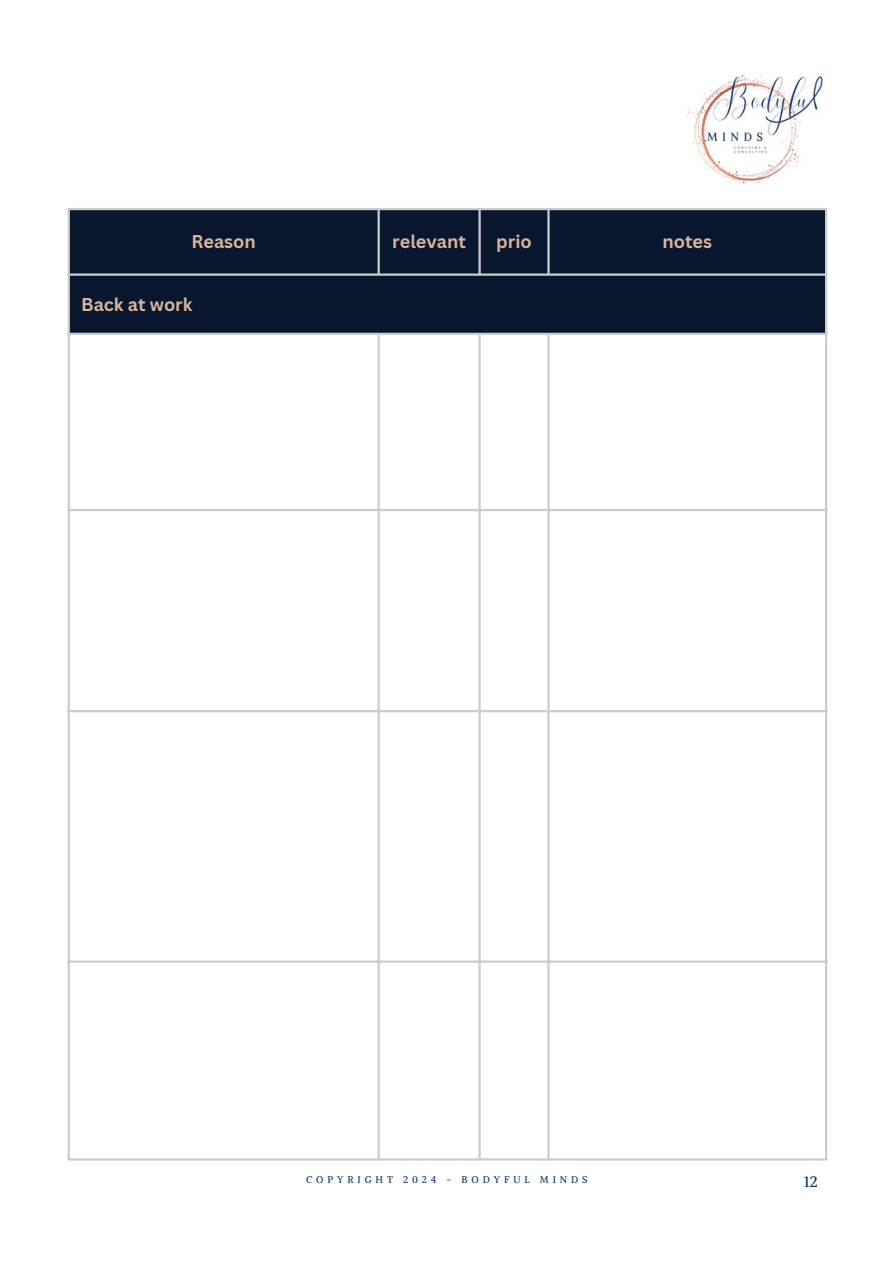
<style>
.page{position:relative;width:894px;height:1264px;background:#fff}
.page>*{position:absolute;margin:0;border:0;box-sizing:border-box;transform-origin:0 0}
.t1{font:700 18px "Canva Sans";color:#d9b59d}
.t2{font:15px "Alike";color:#042c62}
.t3{font:9.6px "Alike";letter-spacing:.405em;color:#042c62}
</style>
<div class="page">
<img style="left:687px;top:75px;width:136px;height:108px">
<div style="left:70px;top:210px;width:754px;height:123px;background:#08172e"></div>
<hr style="left:68px;top:210px;width:2px;height:948px;background:#ccc">
<hr style="left:377px;top:210px;width:2px;height:63px;background:#ccc">
<hr style="left:377px;top:335px;width:2px;height:823px;background:#ccc">
<hr style="left:478px;top:210px;width:2px;height:63px;background:#ccc">
<hr style="left:478px;top:335px;width:2px;height:823px;background:#ccc">
<hr style="left:547px;top:210px;width:2px;height:63px;background:#ccc">
<hr style="left:547px;top:335px;width:2px;height:823px;background:#ccc">
<hr style="left:824px;top:210px;width:3px;height:948px;background:#ccc">
<hr style="left:68px;top:208px;width:759px;height:2px;background:#ccc">
<hr style="left:68px;top:273px;width:759px;height:3px;background:#ccc">
<hr style="left:68px;top:333px;width:759px;height:2px;background:#ccc">
<hr style="left:68px;top:509px;width:759px;height:2px;background:#ccc">
<hr style="left:68px;top:710px;width:759px;height:2px;background:#ccc">
<hr style="left:68px;top:960px;width:759px;height:2px;background:#ccc">
<hr style="left:68px;top:1158px;width:759px;height:2px;background:#ccc">
<p class="t1" style="left:191px;top:229px;width:66px">Reason</p>
<p class="t1" style="left:392px;top:229px;width:75px">relevant</p>
<p class="t1" style="left:496px;top:229px;width:37px">prio</p>
<p class="t1" style="left:662px;top:229px;width:51px">notes</p>
<p class="t1" style="left:81px;top:291px;width:113px">Back at work</p>
<p class="t3" style="left:306px;top:1173px;width:283px">COPYRIGHT 2024 - BODYFUL MINDS</p>
<p class="t2" style="left:804px;top:1172px;width:15px">12</p>
</div>
